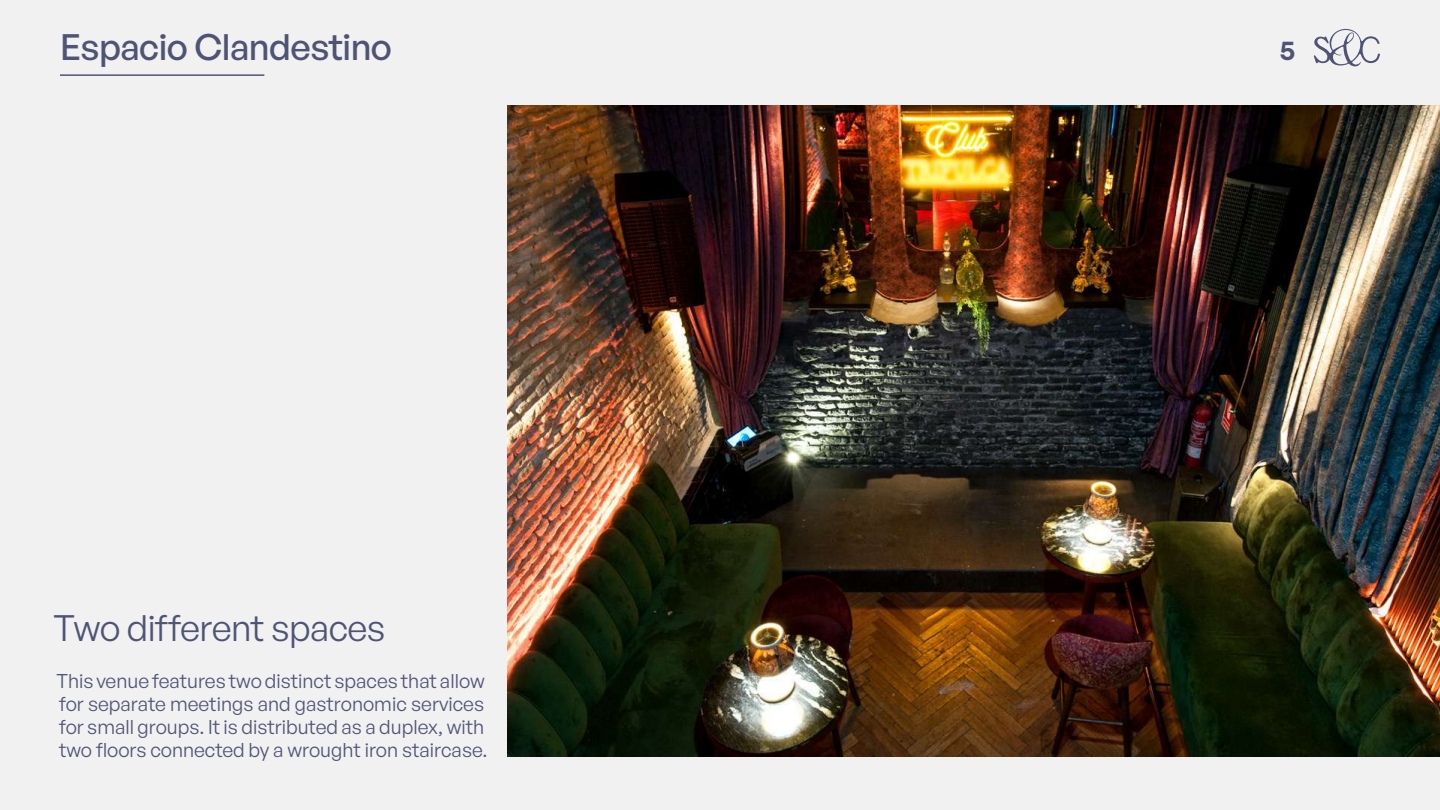
<style>
.page{position:relative;width:1440px;height:810px;background:#f1f1f1}
.page>*{position:absolute;margin:0;border:0;box-sizing:border-box;transform-origin:0 0}
.t1{font:500 36px "General Sans";letter-spacing:-.015em;color:#4f5475}
.t2{font:36px "General Sans";letter-spacing:-.015em;color:#4f5475}
.t3{font:600 27px "General Sans";color:#4f5475}
.t4{font:19.5px/23.2px "General Sans";color:#4f5475}
</style>
<div class="page">
<hr style="left:60px;top:74px;width:204px;height:2px;background:#4f5475">
<svg style="left:1314px;top:29px;width:66px;height:37px"></svg>
<img style="left:508px;top:106px;width:932px;height:651px">
<h1 class="t1" style="left:60px;top:24px;width:334px">Espacio Clandestino</h1>
<h2 class="t3" style="left:1280px;top:33px;width:17px">5</h2>
<h1 class="t2" style="left:53px;top:606px;width:333px">Two different spaces</h1>
<p class="t4" style="left:56px;top:669px;width:433px">This venue features two distinct spaces that allow for separate meetings and gastronomic services for small groups. It is distributed as a duplex, with two floors connected by a wrought iron staircase.</p>
</div>
